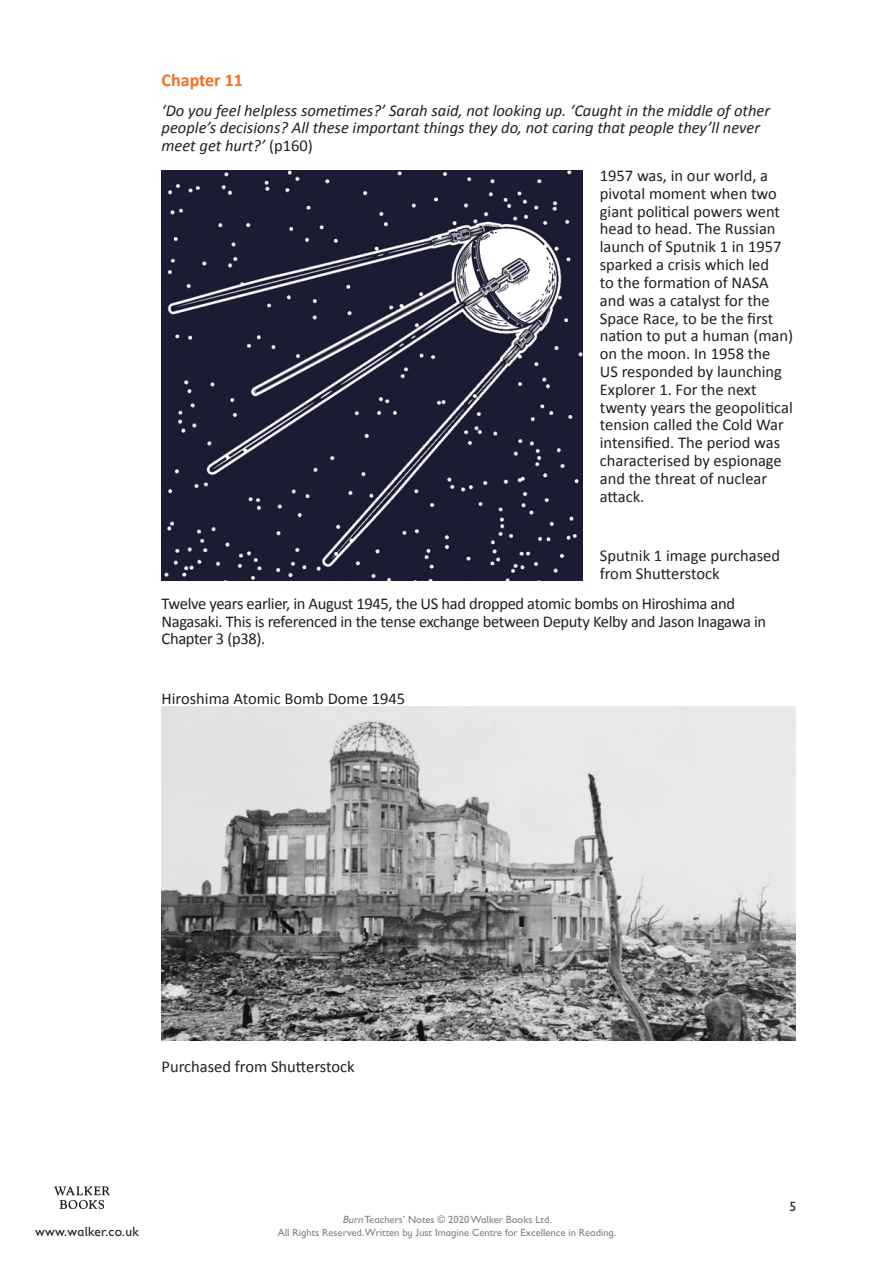
<style>
.page{position:relative;width:893px;height:1263px;background:#fff}
.page>*{position:absolute;margin:0;border:0;box-sizing:border-box;transform-origin:0 0}
.t1{font:700 18px "Calibri";color:#f36e21}
.t2{font:16.5px/17.9px "Calibri";color:#231f20}
.t3{font:italic 16.5px/17.9px "Calibri";color:#231f20}
.t4{font:16.5px/17.9px "Calibri";letter-spacing:-.02em;color:#231f20}
.t5{font:13.5px "Gill Sans MT Schlbk";letter-spacing:.02em;color:#231f20}
.t6{font:10.5px/12.6px "Gill Sans MT Schlbk";color:#808285;text-align:center}
.s1{font-style:normal}
.s2{font-style:italic}
</style>
<div class="page">
<img style="left:162px;top:170px;width:421px;height:410px">
<img style="left:161px;top:707px;width:634px;height:333px">
<svg style="left:54px;top:1186px;width:56px;height:23px"></svg>
<p class="t1" style="left:162px;top:69px;width:83px">Chapter 11</p>
<p class="t3" style="left:162px;top:100px;width:610px">‘Do you feel helpless sometimes?’ Sarah said, not looking up. ‘Caught in the middle of other people’s decisions? All these important things they do, not caring that people they’ll never meet get hurt?’ <span class="s1">(p160)</span></p>
<p class="t2" style="left:600px;top:166px;width:195px">1957 was, in our world, a pivotal moment when two giant political powers went head to head. The Russian launch of Sputnik 1 in 1957 sparked a crisis which led<br>to the formation of NASA and was a catalyst for the<br>Space Race, to be the first nation to put a human (man) on the moon. In 1958 the<br>US responded by launching<br>Explorer 1. For the next twenty years the geopolitical tension called the Cold War intensified. The period was characterised by espionage and the threat of nuclear attack.</p>
<p class="t2" style="left:600px;top:546px;width:182px">Sputnik 1 image purchased from Shutterstock</p>
<p class="t4" style="left:162px;top:594px;width:606px">Twelve years earlier, in August 1945, the US had dropped atomic bombs on Hiroshima and<br>Nagasaki. This is referenced in the tense exchange between Deputy Kelby and Jason Inagawa in<br>Chapter 3 (p38).</p>
<p class="t2" style="left:162px;top:689px;width:245px">Hiroshima Atomic Bomb Dome 1945</p>
<p class="t2" style="left:162px;top:1057px;width:195px">Purchased from Shutterstock</p>
<p class="t5" style="left:35px;top:1223px;width:105px">www.walker.co.uk</p>
<p class="t6" style="left:278px;top:1213px;width:340px"><span class="s2">Burn</span> Teachers’ Notes © 2020 Walker Books Ltd.<br>All Rights Reserved.Written by Just Imagine Centre for Excellence in Reading.</p>
<p class="t5" style="left:789px;top:1199px;width:8px">5</p>
</div>
